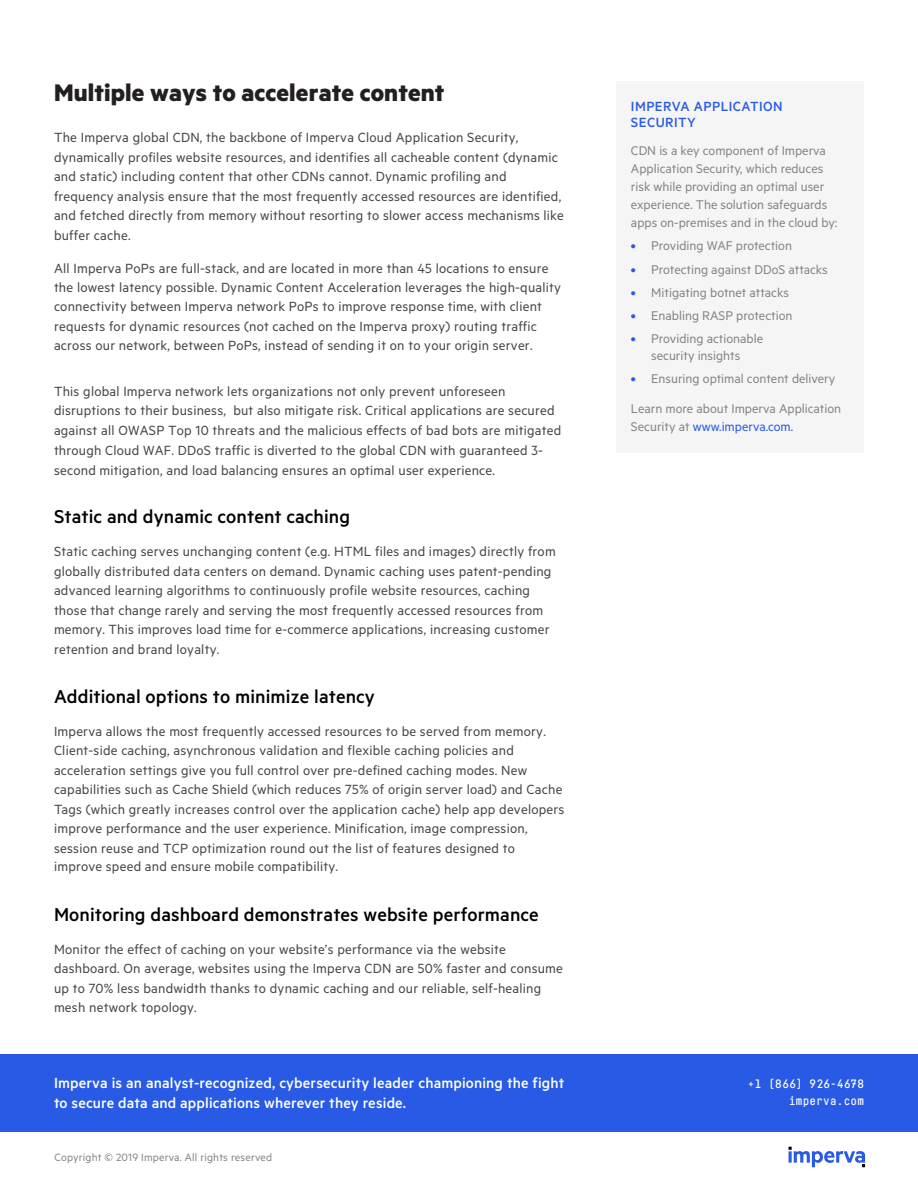
<style>
.page{position:relative;width:918px;height:1188px;background:#fff}
.page>*{position:absolute;margin:0;border:0;box-sizing:border-box;transform-origin:0 0}
.Body_full_para___Met{font:700 27px "Metric";letter-spacing:.005em;color:#231f20}
.Body_full_para___Met-2{font:500 21px "Metric";letter-spacing:.005em;color:#000}
.t1{font:500 16.5px/19.5px "Metric";letter-spacing:.01em;color:#fff}
.Body_full_para___Met-3{font:15px/19.5px "Metric";letter-spacing:.015em;color:#474747}
.Heading_XS_Caps___Me{font:500 15px/16.5px "Metric";letter-spacing:.03em;color:#285ae6}
.Body_Small_Paragraph{font:14.25px/18px "Metric";color:#858585}
.Body_Small_full_para{font:14.25px/18px "Metric";color:#858585}
.t2{font:12px "Metric";letter-spacing:.015em;color:#858585}
.t3{font:500 12px/16.8px "Fabrikat Mono";letter-spacing:.02em;color:#fff;text-align:right}
.s1{font-weight:500;color:#285ae6}
.s2{color:#285ae6}
</style>
<div class="page">
<div style="left:0;top:1054px;width:918px;height:78px;background:#285ae6"></div>
<svg style="left:789px;top:1147px;width:76px;height:20px"></svg>
<div style="left:616px;top:81px;width:248px;height:372px;background:#f5f5f5"></div>
<p class="Body_full_para___Met" style="left:54px;top:76px;width:392px">Multiple ways to accelerate content</p>
<p class="Body_full_para___Met-3" style="left:54px;top:127px;width:511px">The Imperva global CDN, the backbone of Imperva Cloud Application Security, dynamically profiles website resources, and identifies all cacheable content (dynamic and static) including content that other CDNs cannot. Dynamic profiling and frequency analysis ensure that the most frequently accessed resources are identified, and fetched directly from memory without resorting to slower access mechanisms like</p>
<p class="Body_full_para___Met-3" style="left:54px;top:225px;width:78px">buffer cache.</p>
<p class="Body_full_para___Met-3" style="left:54px;top:258px;width:509px">All Imperva PoPs are full-stack, and are located in more than 45 locations to ensure the lowest latency possible. Dynamic Content Acceleration leverages the high-quality connectivity between Imperva network PoPs to improve response time, with client requests for dynamic resources (not cached on the Imperva proxy) routing traffic across our network, between PoPs, instead of sending it on to your origin server.</p>
<p class="Body_full_para___Met-3" style="left:54px;top:381px;width:509px">This global Imperva network lets organizations not only prevent unforeseen disruptions to their business, but also mitigate risk. Critical applications are secured against all OWASP Top 10 threats and the malicious effects of bad bots are mitigated through Cloud WAF. DDoS traffic is diverted to the global CDN with guaranteed 3- second mitigation, and load balancing ensures an optimal user experience.</p>
<p class="Body_full_para___Met-2" style="left:54px;top:505px;width:298px">Static and dynamic content caching</p>
<p class="Body_full_para___Met-3" style="left:54px;top:541px;width:503px">Static caching serves unchanging content (e.g. HTML files and images) directly from globally distributed data centers on demand. Dynamic caching uses patent-pending advanced learning algorithms to continuously profile website resources, caching those that change rarely and serving the most frequently accessed resources from memory. This improves load time for e-commerce applications, increasing customer retention and brand loyalty.</p>
<p class="Body_full_para___Met-2" style="left:54px;top:684px;width:322px">Additional options to minimize latency</p>
<p class="Body_full_para___Met-3" style="left:54px;top:721px;width:512px">Imperva allows the most frequently accessed resources to be served from memory.<br>Client-side caching, asynchronous validation and flexible caching policies and acceleration settings give you full control over pre-defined caching modes. New capabilities such as Cache Shield (which reduces 75% of origin server load) and Cache Tags (which greatly increases control over the application cache) help app developers improve performance and the user experience. Minification, image compression, session reuse and TCP optimization round out the list of features designed to improve speed and ensure mobile compatibility.</p>
<p class="Body_full_para___Met-2" style="left:54px;top:902px;width:486px">Monitoring dashboard demonstrates website performance</p>
<p class="Body_full_para___Met-3" style="left:54px;top:939px;width:511px">Monitor the effect of caching on your website’s performance via the website dashboard. On average, websites using the Imperva CDN are 50% faster and consume up to 70% less bandwidth thanks to dynamic caching and our reliable, self-healing mesh network topology.</p>
<p class="t1" style="left:54px;top:1073px;width:512px">Imperva is an analyst-recognized, cybersecurity leader championing the fight to secure data and applications wherever they reside.</p>
<p class="t2" style="left:55px;top:1150px;width:219px">Copyright © 2019 Imperva. All rights reserved</p>
<p class="Heading_XS_Caps___Me" style="left:631px;top:98px;width:153px">IMPERVA APPLICATION<br>SECURITY</p>
<p class="Body_Small_Paragraph" style="left:631px;top:141px;width:208px">CDN is a key component of Imperva Application Security, which reduces risk while providing an optimal user experience. The solution safeguards apps on-premises and in the cloud by:</p>
<p class="Body_Small_Paragraph" style="left:631px;top:237px;width:163px"><span class="s1">•</span> Providing WAF protection</p>
<p class="Body_Small_Paragraph" style="left:631px;top:260px;width:198px"><span class="s1">•</span> Protecting against DDoS attacks</p>
<p class="Body_Small_Paragraph" style="left:631px;top:283px;width:160px"><span class="s1">•</span> Mitigating botnet attacks</p>
<p class="Body_Small_Paragraph" style="left:631px;top:306px;width:163px"><span class="s1">•</span> Enabling RASP protection</p>
<p class="Body_Small_Paragraph" style="left:631px;top:330px;width:134px;line-height:16.5px;text-align:center"><span class="s1">•</span> Providing actionable security insights</p>
<p class="Body_Small_Paragraph" style="left:631px;top:369px;width:206px"><span class="s1">•</span> Ensuring optimal content delivery</p>
<p class="Body_Small_full_para" style="left:631px;top:399px;width:212px">Learn more about Imperva Application<br>Security at <span class="s2">www.imperva.com.</span></p>
<p class="t3" style="left:748px;top:1075px;width:118px">+1 (866) 926-4678 imperva.com</p>
</div>
